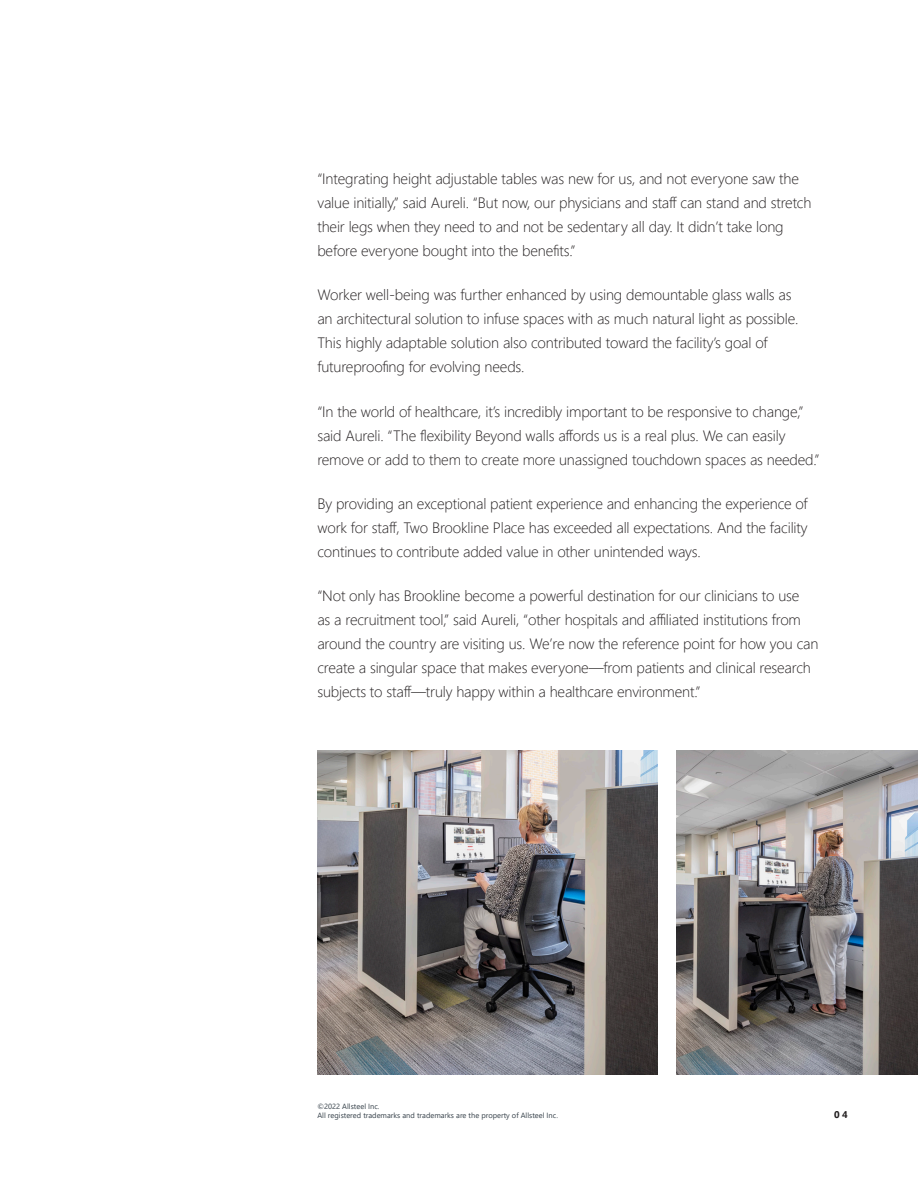
<style>
.page{position:relative;width:918px;height:1188px;background:#fff}
.page>*{position:absolute;margin:0;border:0;box-sizing:border-box;transform-origin:0 0}
.t1{font:300 15px/24px "Segoe UI";letter-spacing:-.01em;color:#231f20}
.t2{font:700 9.75px "Segoe UI";color:#231f20}
.Body{font:7.5px "Segoe UI";color:#36414a}
</style>
<div class="page">
<img style="left:317px;top:751px;width:341px;height:323px">
<img style="left:676px;top:751px;width:242px;height:323px">
<p class="t1" style="left:317px;top:165px;width:496px">“Integrating height adjustable tables was new for us, and not everyone saw the value initially,” said Aureli. “But now, our physicians and staff can stand and stretch their legs when they need to and not be sedentary all day. It didn’t take long before everyone bought into the benefits.”</p>
<p class="t1" style="left:317px;top:282px;width:483px">Worker well-being was further enhanced by using demountable glass walls as an architectural solution to infuse spaces with as much natural light as possible.<br>This highly adaptable solution also contributed toward the facility’s goal of futureproofing for evolving needs.</p>
<p class="t1" style="left:317px;top:398px;width:504px">“In the world of healthcare, it’s incredibly important to be responsive to change,” said Aureli. “The flexibility Beyond walls affords us is a real plus. We can easily remove or add to them to create more unassigned touchdown spaces as needed.”</p>
<p class="t1" style="left:317px;top:490px;width:492px;text-align:justify">By providing an exceptional patient experience and enhancing the experience of work for staff, Two Brookline Place has exceeded all expectations. And the facility continues to contribute added value in other unintended ways.</p>
<p class="t1" style="left:317px;top:582px;width:503px">“Not only has Brookline become a powerful destination for our clinicians to use<br>as a recruitment tool,” said Aureli, “other hospitals and affiliated institutions from around the country are visiting us. We’re now the reference point for how you can create a singular space that makes everyone—from patients and clinical research subjects to staff—truly happy within a healthcare environment.”</p>
<p class="Body" style="left:317px;top:1099px;width:64px">©2022 Allsteel Inc.</p>
<p class="Body" style="left:317px;top:1108px;width:242px">All registered trademarks and trademarks are the property of Allsteel Inc.</p>
<p class="t2" style="left:834px;top:1105px;width:15px">04</p>
</div>
